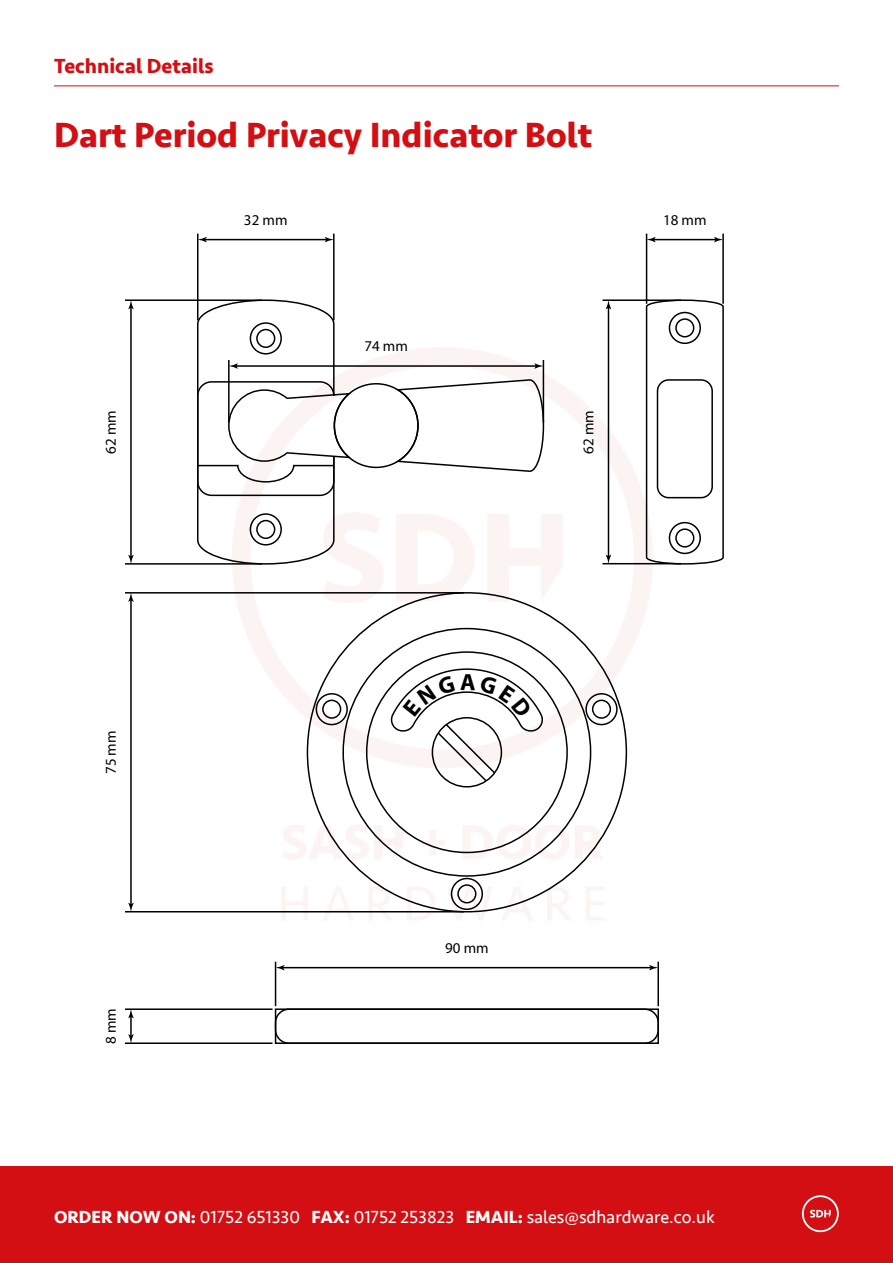
<style>
.page{position:relative;width:893px;height:1263px;background:#fff}
.page>*{position:absolute;margin:0;border:0;box-sizing:border-box;transform-origin:0 0}
.t1{font:700 36px "Seravek";color:#d40f14}
.t2{font:700 21px "Seravek";color:#d40f14}
.t3{font:18px "Seravek";color:#fff}
.t4{font:15px "Myriad Pro";color:#000}
.s1{font-weight:700}
</style>
<div class="page">
<div style="left:0;top:1166px;width:893px;height:97px;background:#d40f14"></div>
<svg style="left:802px;top:1195px;width:37px;height:37px"></svg>
<hr style="left:54px;top:85px;width:785px;height:1px;background:#d40f14">
<svg style="left:237px;top:347px;width:415px;height:421px"></svg>
<svg style="left:283px;top:824px;width:120px;height:36px"></svg>
<svg style="left:421px;top:830px;width:24px;height:25px"></svg>
<svg style="left:462px;top:824px;width:142px;height:36px"></svg>
<svg style="left:281px;top:887px;width:27px;height:33px"></svg>
<svg style="left:322px;top:887px;width:32px;height:33px"></svg>
<svg style="left:368px;top:886px;width:26px;height:34px"></svg>
<svg style="left:407px;top:887px;width:29px;height:33px"></svg>
<svg style="left:447px;top:886px;width:46px;height:34px"></svg>
<svg style="left:501px;top:887px;width:32px;height:33px"></svg>
<svg style="left:547px;top:886px;width:24px;height:34px"></svg>
<svg style="left:586px;top:887px;width:18px;height:33px"></svg>
<svg style="left:396px;top:514px;width:79px;height:87px"></svg>
<svg style="left:487px;top:514px;width:75px;height:87px"></svg>
<div style="left:451px;top:878px;width:32px;height:32px;border:2px solid #000;border-radius:50%"></div>
<div style="left:457px;top:884px;width:19px;height:19px;border:2px solid #000;border-radius:50%"></div>
<div style="left:316px;top:693px;width:32px;height:32px;border:2px solid #000;border-radius:50%"></div>
<div style="left:322px;top:700px;width:19px;height:19px;border:2px solid #000;border-radius:50%"></div>
<div style="left:585px;top:693px;width:33px;height:32px;border:2px solid #000;border-radius:50%"></div>
<div style="left:592px;top:700px;width:19px;height:19px;border:2px solid #000;border-radius:50%"></div>
<div style="left:275px;top:1008px;width:384px;height:36px;border:2px solid #000;border-radius:13px"></div>
<svg style="left:645px;top:299px;width:79px;height:266px"></svg>
<div style="left:657px;top:379px;width:56px;height:119px;border:2px solid #000;border-radius:11px"></div>
<svg style="left:393px;top:378px;width:152px;height:95px"></svg>
<hr style="left:125px;top:563px;width:137px;height:2px;background:#000">
<hr style="left:125px;top:299px;width:137px;height:2px;background:#000">
<hr style="left:130px;top:306px;width:2px;height:252px;background:#000">
<svg style="left:128px;top:301px;width:6px;height:8px"></svg>
<svg style="left:128px;top:555px;width:6px;height:9px"></svg>
<hr style="left:333px;top:234px;width:2px;height:86px;background:#000">
<hr style="left:197px;top:234px;width:1px;height:86px;background:#000">
<hr style="left:204px;top:239px;width:124px;height:1px;background:#000">
<svg style="left:198px;top:237px;width:9px;height:5px"></svg>
<svg style="left:325px;top:237px;width:9px;height:5px"></svg>
<hr style="left:722px;top:234px;width:2px;height:70px;background:#000">
<hr style="left:646px;top:234px;width:1px;height:70px;background:#000">
<hr style="left:653px;top:239px;width:64px;height:1px;background:#000">
<svg style="left:647px;top:237px;width:9px;height:5px"></svg>
<svg style="left:714px;top:237px;width:9px;height:5px"></svg>
<hr style="left:602px;top:563px;width:79px;height:1px;background:#000">
<hr style="left:602px;top:299px;width:79px;height:2px;background:#000">
<hr style="left:608px;top:306px;width:1px;height:252px;background:#000">
<svg style="left:606px;top:301px;width:5px;height:8px"></svg>
<svg style="left:606px;top:555px;width:5px;height:8px"></svg>
<hr style="left:125px;top:1042px;width:148px;height:2px;background:#000">
<hr style="left:125px;top:1008px;width:148px;height:2px;background:#000">
<hr style="left:130px;top:1015px;width:2px;height:22px;background:#000">
<svg style="left:128px;top:1010px;width:6px;height:8px"></svg>
<svg style="left:128px;top:1034px;width:6px;height:9px"></svg>
<hr style="left:657px;top:962px;width:2px;height:44px;background:#000">
<hr style="left:275px;top:962px;width:1px;height:44px;background:#000">
<hr style="left:282px;top:967px;width:370px;height:1px;background:#000">
<svg style="left:276px;top:965px;width:9px;height:5px"></svg>
<svg style="left:649px;top:965px;width:9px;height:5px"></svg>
<hr style="left:543px;top:360px;width:1px;height:63px;background:#000">
<hr style="left:235px;top:365px;width:302px;height:2px;background:#000">
<svg style="left:196px;top:299px;width:188px;height:304px"></svg>
<svg style="left:534px;top:363px;width:9px;height:6px"></svg>
<hr style="left:125px;top:911px;width:339px;height:1px;background:#000">
<hr style="left:125px;top:592px;width:339px;height:1px;background:#000">
<hr style="left:130px;top:599px;width:2px;height:307px;background:#000">
<svg style="left:128px;top:593px;width:6px;height:9px"></svg>
<svg style="left:128px;top:903px;width:6px;height:8px"></svg>
<svg style="left:387px;top:668px;width:158px;height:115px"></svg>
<p class="t2" style="left:54px;top:50px;width:161px">Technical Details</p>
<h1 class="t1" style="left:54px;top:107px;width:540px">Dart Period Privacy Indicator Bolt</h1>
<p class="t4" style="left:244px;top:210px;width:45px">32 mm</p>
<p class="t4" style="left:663px;top:210px;width:45px">18 mm</p>
<p class="t4" style="left:102px;top:454px;width:45px;rotate:-90deg">62 mm</p>
<p class="t4" style="left:102px;top:774px;width:45px;rotate:-90deg">75 mm</p>
<p class="t4" style="left:102px;top:1044px;width:37px;rotate:-90deg">8 mm</p>
<p class="t4" style="left:364px;top:337px;width:45px">74 mm</p>
<p class="t4" style="left:579px;top:454px;width:45px;rotate:-90deg">62 mm</p>
<p class="t4" style="left:445px;top:938px;width:45px">90 mm</p>
<p class="t3" style="left:54px;top:1203px;width:662px"><span class="s1">ORDER NOW ON:</span> 01752 651330 <span class="s1">FAX:</span> 01752 253823 <span class="s1">EMAIL:</span> sales@sdhardware.co.uk</p>
</div>
